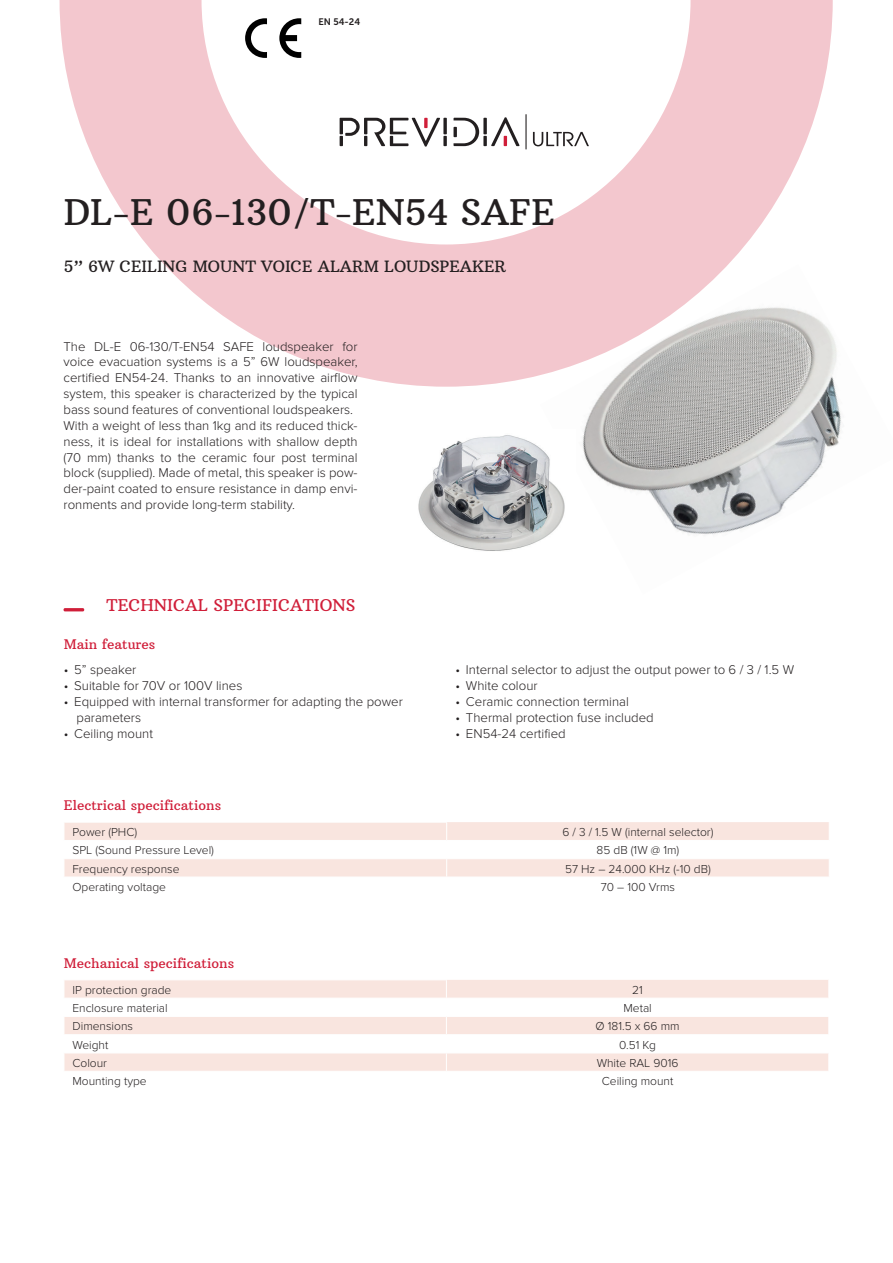
<style>
.page{position:relative;width:893px;height:1263px;background:#fff}
.page>*{position:absolute;margin:0;border:0;box-sizing:border-box;transform-origin:0 0}
.t1{font:36px "Arbutus Slab";color:#231f20}
.t2{font:16.5px "Arbutus Slab";color:#d01e39}
.t3{font:15.9px "Arbutus Slab";color:#231f20}
.t4{font:13.5px "Arbutus Slab";color:#d01e39}
.t5{font:300 13.2px/15.9px "Proxima Nova";color:#231f20;text-align:justify}
.t6{font:300 12px "Proxima Nova";color:#231f20}
.t7{font:9.45px "Museo Sans 700";color:#231f20}
</style>
<div class="page">
<svg style="left:60px;top:0;width:773px;height:387px"></svg>
<svg style="left:64px;top:822px;width:765px;height:55px"></svg>
<hr style="left:64px;top:608px;width:20px;height:3px;background:#d01e39">
<svg style="left:65px;top:980px;width:763px;height:91px;fill:#f9e5df"></svg>
<hr style="left:446px;top:998px;width:383px;height:1px;background:#fff">
<hr style="left:446px;top:1016px;width:383px;height:1px;background:#fff">
<hr style="left:446px;top:1034px;width:383px;height:1px;background:#fff">
<hr style="left:446px;top:1052px;width:383px;height:1px;background:#fff">
<hr style="left:64px;top:998px;width:382px;height:1px;background:#fff">
<hr style="left:64px;top:1016px;width:382px;height:1px;background:#fff">
<hr style="left:64px;top:1034px;width:382px;height:1px;background:#fff">
<hr style="left:64px;top:1052px;width:382px;height:1px;background:#fff">
<svg style="left:64px;top:980px;width:1px;height:91px"></svg>
<svg style="left:446px;top:980px;width:1px;height:91px"></svg>
<img style="left:540px;top:264px;width:301px;height:271px">
<img style="left:418px;top:429px;width:158px;height:122px">
<svg style="left:491px;top:117px;width:29px;height:29px"></svg>
<svg style="left:483px;top:136px;width:4px;height:10px"></svg>
<svg style="left:483px;top:118px;width:4px;height:16px"></svg>
<svg style="left:443px;top:136px;width:4px;height:10px"></svg>
<svg style="left:443px;top:118px;width:4px;height:16px"></svg>
<svg style="left:453px;top:118px;width:26px;height:28px"></svg>
<svg style="left:340px;top:118px;width:100px;height:29px"></svg>
<hr style="left:525px;top:114px;width:2px;height:35px;background:#231f20">
<svg style="left:533px;top:132px;width:56px;height:14px"></svg>
<svg style="left:245px;top:18px;width:22px;height:40px"></svg>
<svg style="left:279px;top:18px;width:22px;height:40px"></svg>
<p class="t7" style="left:318px;top:17px;width:43px">EN 54-24</p>
<p class="t1" style="left:64px;top:189px;width:493px">DL-E 06-130/T-EN54 SAFE</p>
<p class="t3" style="left:64px;top:257px;width:444px">5” 6W CEILING MOUNT VOICE ALARM LOUDSPEAKER</p>
<p class="t5" style="left:64px;top:338px;width:296px">The DL-E 06-130/T-EN54 SAFE loudspeaker for voice evacuation systems is a 5” 6W loudspeaker, certified EN54-24. Thanks to an innovative airflow system, this speaker is characterized by the typical bass sound features of conventional loudspeakers.</p>
<p class="t5" style="left:64px;top:418px;width:296px">With a weight of less than 1kg and its reduced thick&shy;ness, it is ideal for installations with shallow depth (70 mm) thanks to the ceramic four post terminal block (supplied). Made of metal, this speaker is pow&shy;der-paint coated to ensure resistance in damp envi&shy;ronments and provide long-term stability.</p>
<p class="t2" style="left:107px;top:595px;width:250px">TECHNICAL SPECIFICATIONS</p>
<p class="t4" style="left:64px;top:635px;width:93px">Main features</p>
<p class="t5" style="left:64px;top:662px;width:74px">• 5” speaker</p>
<p class="t5" style="left:64px;top:678px;width:180px">• Suitable for 70V or 100V lines</p>
<p class="t5" style="left:77px;top:694px;width:328px;text-indent:-13px">• Equipped with internal transformer for adapting the power parameters</p>
<p class="t5" style="left:64px;top:725px;width:91px">• Ceiling mount</p>
<p class="t4" style="left:64px;top:797px;width:159px">Electrical specifications</p>
<p class="t5" style="left:455px;top:662px;width:340px">• Internal selector to adjust the output power to 6 / 3 / 1.5 W</p>
<p class="t5" style="left:455px;top:678px;width:84px">• White colour</p>
<p class="t5" style="left:455px;top:694px;width:175px">• Ceramic connection terminal</p>
<p class="t5" style="left:455px;top:710px;width:200px">• Thermal protection fuse included</p>
<p class="t5" style="left:455px;top:725px;width:112px">• EN54-24 certified</p>
<p class="t6" style="left:72px;top:825px;width:66px">Power (PHC)</p>
<p class="t6" style="left:562px;top:825px;width:153px">6 / 3 / 1.5 W (internal selector)</p>
<p class="t6" style="left:72px;top:843px;width:143px">SPL (Sound Pressure Level)</p>
<p class="t6" style="left:597px;top:843px;width:84px">85 dB (1W @ 1m)</p>
<p class="t6" style="left:72px;top:862px;width:109px">Frequency response</p>
<p class="t6" style="left:565px;top:862px;width:147px">57 Hz – 24.000 KHz (-10 dB)</p>
<p class="t6" style="left:72px;top:880px;width:95px">Operating voltage</p>
<p class="t6" style="left:601px;top:880px;width:76px">70 – 100 Vrms</p>
<p class="t4" style="left:64px;top:955px;width:172px">Mechanical specifications</p>
<p class="t6" style="left:72px;top:983px;width:100px">IP protection grade</p>
<p class="t6" style="left:632px;top:983px;width:12px">21</p>
<p class="t6" style="left:72px;top:1001px;width:97px">Enclosure material</p>
<p class="t6" style="left:623px;top:1001px;width:30px">Metal</p>
<p class="t6" style="left:72px;top:1019px;width:62px">Dimensions</p>
<p class="t6" style="left:595px;top:1019px;width:86px">Ø 181.5 x 66 mm</p>
<p class="t6" style="left:72px;top:1038px;width:37px">Weight</p>
<p class="t6" style="left:619px;top:1038px;width:38px">0.51 Kg</p>
<p class="t6" style="left:72px;top:1056px;width:36px">Colour</p>
<p class="t6" style="left:597px;top:1056px;width:83px">White RAL 9016</p>
<p class="t6" style="left:72px;top:1074px;width:76px">Mounting type</p>
<p class="t6" style="left:602px;top:1074px;width:73px">Ceiling mount</p>
</div>
